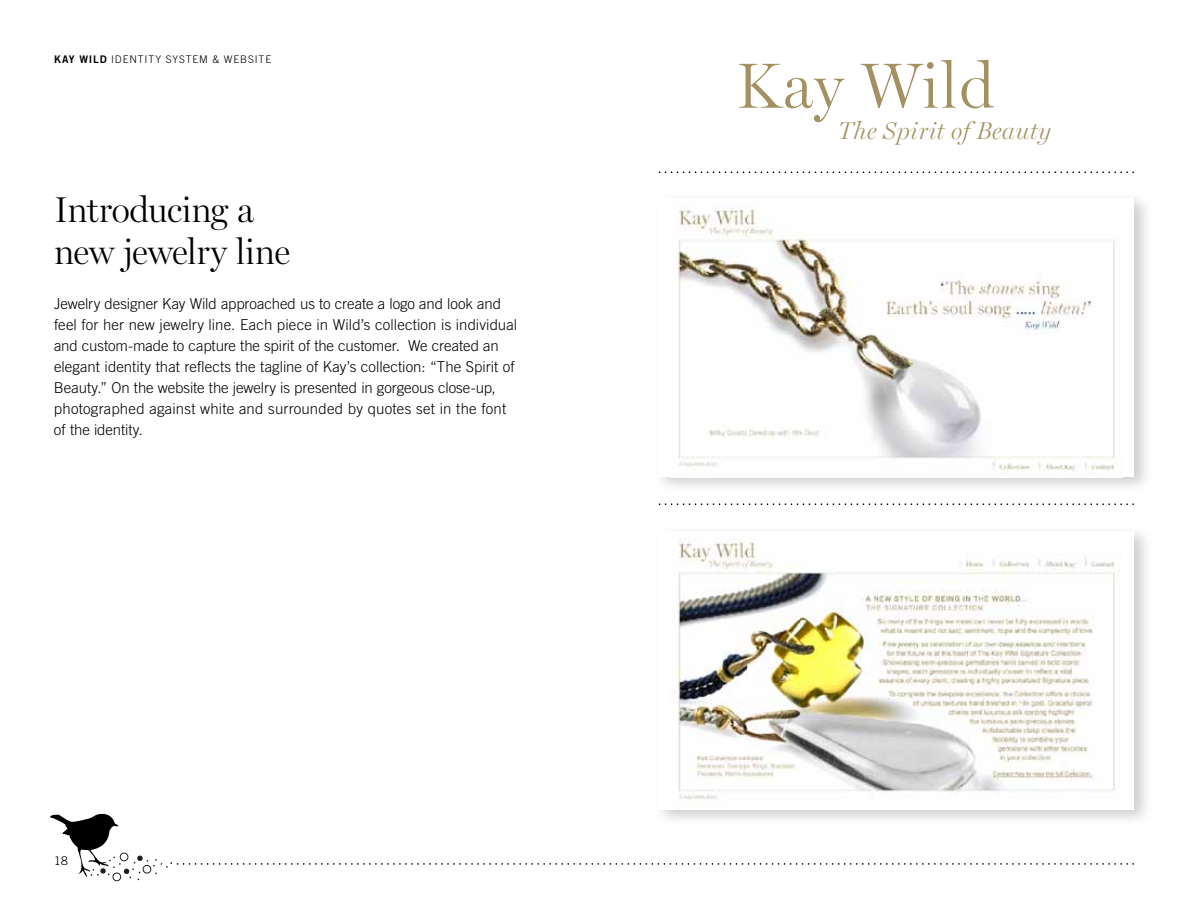
<style>
.page{position:relative;width:1188px;height:918px;background:#fff}
.page>*{position:absolute;margin:0;border:0;box-sizing:border-box;transform-origin:0 0}
.t1{font:300 64.2px "Miller Display";letter-spacing:.03em;color:#a39161}
.t2{font:300 36px/42px "Miller Display";letter-spacing:-.01em;color:#000}
.t3{font:italic 300 24.45px "Miller Display";letter-spacing:.02em;color:#a39161}
.t4{font:300 15px/21px "Trade Gothic LT";color:#000}
.t5{font:300 12px "Trade Gothic LT";color:#000}
.t6{font:300 10.5px "Trade Gothic LT";letter-spacing:.08em;color:#000}
.s1{font-family:"Trade Gothic LT Bold Two";font-weight:400}
</style>
<div class="page">
<div style="left:113px;top:873px;width:8px;height:8px;border:1px solid #221f20;border-radius:50%"></div>
<svg style="left:50px;top:813px;width:1084px;height:67px"></svg>
<div style="left:653px;top:191px;width:500px;height:303px;background:#000;opacity:.2"></div>
<div style="left:659px;top:198px;width:475px;height:279px;background:#fff"></div>
<img style="left:677px;top:205px;width:439px;height:267px">
<div style="left:653px;top:524px;width:500px;height:303px;background:#000;opacity:.2"></div>
<div style="left:659px;top:531px;width:475px;height:279px;background:#fff"></div>
<img style="left:677px;top:539px;width:443px;height:261px">
<svg style="left:659px;top:503px;width:475px;height:2px"></svg>
<svg style="left:659px;top:171px;width:475px;height:2px"></svg>
<p class="t6" style="left:54px;top:53px;width:219px"><span class="s1">kay wild</span> I dentity system &amp; website</p>
<h2 class="t2" style="left:54px;top:189px;width:238px">Introducing a new jewelry line</h2>
<p class="t4" style="left:54px;top:293px;width:465px">Jewelry designer Kay Wild approached us to create a logo and look and feel for her new jewelry line. Each piece in Wild’s collection is individual and custom-made to capture the spirit of the customer. We created an elegant identity that reflects the tagline of Kay’s collection: “The Spirit of Beauty.” On the website the jewelry is presented in gorgeous close-up, photographed against white and surrounded by quotes set in the font of the identity.</p>
<p class="t5" style="left:54px;top:853px;width:15px">18</p>
<h1 class="t1" style="left:736px;top:47px;width:260px">Kay Wild</h1>
<h3 class="t3" style="left:838px;top:116px;width:214px">The Spirit of Beauty</h3>
</div>
